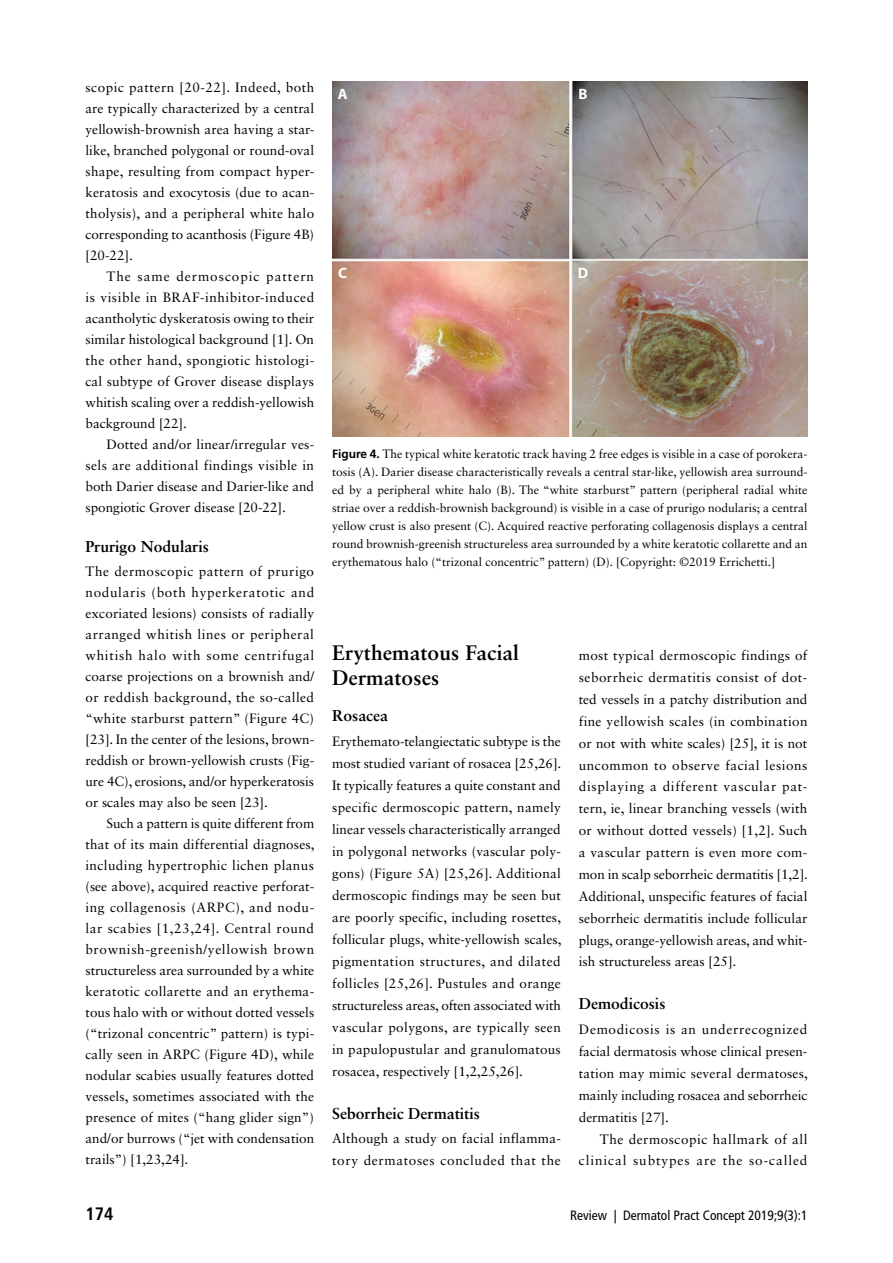
<style>
.page{position:relative;width:893px;height:1263px;background:#fff}
.page>*{position:absolute;margin:0;border:0;box-sizing:border-box;transform-origin:0 0}
.t1{font:700 21px/25px "Sabon LT Std";letter-spacing:.005em;color:#000}
.t2{font:700 condensed 18px "Frutiger LT Std";color:#000}
.H2_under_H1{font:700 15.75px "Sabon LT Std";color:#000}
.Figure_label_white_2{font:700 15px "Myriad Pro";color:#fff}
.FL{font:13.5px/21px "Sabon LT Std";color:#000;text-align:justify}
.FL-2{font:13.5px/22px "Sabon LT Std";letter-spacing:.05em;color:#000}
.FL-3{font:13.5px/21.9px "Sabon LT Std";letter-spacing:.07em;color:#000;text-align:right}
.t3{font:condensed 13.5px "Frutiger LT Std";color:#000}
.Figure_legend{font:12px/18px "Sabon LT Std";color:#000;text-align:justify}
.s1{font-family:"Frutiger LT Std";font-weight:700}
</style>
<div class="page">
<img style="left:332px;top:81px;width:475px;height:356px">
<p class="FL" style="left:86px;top:76px;width:230px">scopic pattern [20-22]. Indeed, both are typically characterized by a central yellowish-brownish area having a star&shy;like, branched polygonal or round-oval shape, resulting from compact hyper&shy;keratosis and exocytosis (due to acan&shy;tholysis), and a peripheral white halo corresponding to acanthosis (Figure 4B) [20-22].</p>
<p class="FL" style="left:86px;top:265px;width:230px;text-indent:21px">The same dermoscopic pattern is visible in BRAF-inhibitor-induced acantholytic dyskeratosis owing to their similar histological background [1]. On the other hand, spongiotic histologi&shy;cal subtype of Grover disease displays whitish scaling over a reddish-yellowish background [22].</p>
<p class="FL" style="left:86px;top:433px;width:230px;text-indent:21px">Dotted and/or linear/irregular ves&shy;sels are additional findings visible in both Darier disease and Darier-like and spongiotic Grover disease [20-22].</p>
<h2 class="H2_under_H1" style="left:86px;top:537px;width:125px">Prurigo Nodularis</h2>
<p class="FL" style="left:86px;top:561px;width:230px">The dermoscopic pattern of prurigo nodularis (both hyperkeratotic and excoriated lesions) consists of radially arranged whitish lines or peripheral whitish halo with some centrifugal coarse projections on a brownish and/ or reddish background, the so-called “white starburst pattern” (Figure 4C) [23]. In the center of the lesions, brown&shy;reddish or brown-yellowish crusts (Fig&shy;ure 4C), erosions, and/or hyperkeratosis or scales may also be seen [23].</p>
<p class="FL" style="left:86px;top:813px;width:231px;text-indent:21px">Such a pattern is quite different from that of its main differential diagnoses, including hypertrophic lichen planus (see above), acquired reactive perforat&shy;ing collagenosis (ARPC), and nodu&shy;lar scabies [1,23,24]. Central round brownish-greenish/yellowish brown structureless area surrounded by a white keratotic collarette and an erythema&shy;tous halo with or without dotted vessels (“trizonal concentric” pattern) is typi&shy;cally seen in ARPC (Figure 4D), while nodular scabies usually features dotted vessels, sometimes associated with the presence of mites (“hang glider sign”) and/or burrows (“jet with condensation trails”) [1,23,24].</p>
<p class="Figure_label_white_2" style="left:338px;top:84px;width:11px">A</p>
<p class="Figure_label_white_2" style="left:338px;top:263px;width:10px">C</p>
<p class="Figure_label_white_2" style="left:579px;top:84px;width:11px">B</p>
<p class="Figure_label_white_2" style="left:578px;top:263px;width:12px">D</p>
<p class="Figure_legend" style="left:332px;top:445px;width:477px"><span class="s1">Figure 4.</span> The typical white keratotic track having 2 free edges is visible in a case of porokera&shy;tosis (A). Darier disease characteristically reveals a central star-like, yellowish area surround&shy;ed by a peripheral white halo (B). The “white starburst” pattern (peripheral radial white striae over a reddish-brownish background) is visible in a case of prurigo nodularis; a central yellow crust is also present (C). Acquired reactive perforating collagenosis displays a central round brownish-greenish structureless area surrounded by a white keratotic collarette and an erythematous halo (“trizonal concentric” pattern) (D). [Copyright: ©2019 Errichetti.]</p>
<h1 class="t1" style="left:332px;top:640px;width:188px">Erythematous Facial<br>Dermatoses</h1>
<p class="H2_under_H1" style="left:332px;top:705px;width:57px">Rosacea</p>
<p class="FL" style="left:332px;top:730px;width:231px;line-height:22px">Erythemato-telangiectatic subtype is the most studied variant of rosacea [25,26].<br>It typically features a quite constant and specific dermoscopic pattern, namely linear vessels characteristically arranged in polygonal networks (vascular poly&shy;gons) (Figure 5A) [25,26]. Additional dermoscopic findings may be seen but are poorly specific, including rosettes, follicular plugs, white-yellowish scales, pigmentation structures, and dilated follicles [25,26]. Pustules and orange structureless areas, often associated with vascular polygons, are typically seen in papulopustular and granulomatous rosacea, respectively [1,2,25,26].</p>
<h2 class="H2_under_H1" style="left:332px;top:1103px;width:149px">Seborrheic Dermatitis</h2>
<p class="FL-2" style="left:332px;top:1127px;width:230px">Although a study on facial inflamma&shy;tory dermatoses concluded that the</p>
<p class="FL" style="left:579px;top:644px;width:231px;line-height:21.9px">most typical dermoscopic findings of seborrheic dermatitis consist of dot&shy;ted vessels in a patchy distribution and fine yellowish scales (in combination or not with white scales) [25], it is not uncommon to observe facial lesions displaying a different vascular pat&shy;tern, ie, linear branching vessels (with or without dotted vessels) [1,2]. Such a vascular pattern is even more com&shy;mon in scalp seborrheic dermatitis [1,2].<br>Additional, unspecific features of facial seborrheic dermatitis include follicular plugs, orange-yellowish areas, and whit&shy;ish structureless areas [25].</p>
<h2 class="H2_under_H1" style="left:579px;top:994px;width:88px">Demodicosis</h2>
<p class="FL" style="left:579px;top:1018px;width:231px;line-height:21.9px">Demodicosis is an underrecognized facial dermatosis whose clinical presen&shy;tation may mimic several dermatoses, mainly including rosacea and seborrheic dermatitis [27].</p>
<p class="FL-3" style="left:579px;top:1128px;width:230px">The dermoscopic hallmark of all clinical subtypes are the so-called</p>
<h2 class="t2" style="left:86px;top:1203px;width:30px">174</h2>
<p class="t3" style="left:570px;top:1208px;width:239px">Review | Dermatol Pract Concept 2019;9(3):1</p>
</div>
